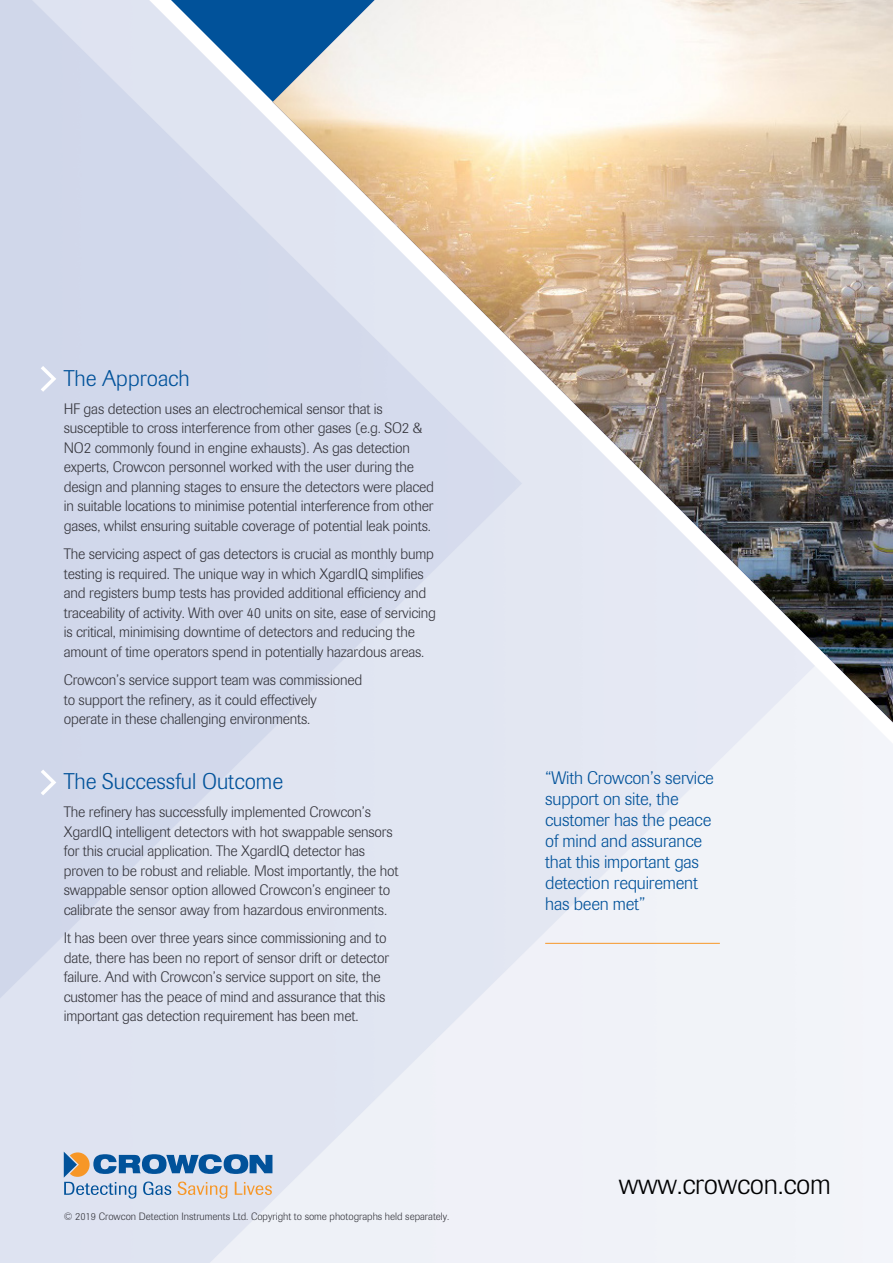
<style>
.page{position:relative;width:893px;height:1263px;background:#fff}
.page>*{position:absolute;margin:0;border:0;box-sizing:border-box;transform-origin:0 0}
.URL_-_White{font:300 28.5px "Imago";letter-spacing:-.01em;color:#000001}
.Header-_Blue_no_bull{font:300 22.5px "Imago";color:#01529a}
.Header-_Blue_bullet{font:300 22.5px "Imago";color:#01529a}
.t1{font:300 18px/21px "Imago";letter-spacing:-.01em;color:#01529a}
.Body_Text_-_Dark{font:300 15px/19.5px "Imago";letter-spacing:-.01em;color:#36363d}
.Copyright_-_white{font:300 10.5px "Imago";color:#36363d}
</style>
<div class="page">
<img style="left:0;top:0;width:893px;height:1263px">
<svg style="left:149px;top:0;width:744px;height:744px;background:#d7dded"></svg>
<svg style="left:171px;top:0;width:102px;height:503px;background:#c2cfe5"></svg>
<hr style="left:545px;top:943px;width:175px;height:1px;background:#f79727">
<img style="left:273px;top:0;width:620px;height:722px">
<svg style="left:41px;top:366px;width:15px;height:26px"></svg>
<svg style="left:41px;top:769px;width:15px;height:26px"></svg>
<svg style="left:64px;top:1151px;width:208px;height:47px;background:#a0b3c9"></svg>
<p class="Header-_Blue_bullet" style="left:64px;top:365px;width:128px">The Approach</p>
<p class="Body_Text_-_Dark" style="left:64px;top:399px;width:372px">HF gas detection uses an electrochemical sensor that is susceptible to cross interference from other gases (e.g. SO2 &amp; NO2 commonly found in engine exhausts). As gas detection experts, Crowcon personnel worked with the user during the design and planning stages to ensure the detectors were placed in suitable locations to minimise potential interference from other gases, whilst ensuring suitable coverage of potential leak points.</p>
<p class="Body_Text_-_Dark" style="left:64px;top:544px;width:374px">The servicing aspect of gas detectors is crucial as monthly bump testing is required. The unique way in which XgardIQ simplifies and registers bump tests has provided additional efficiency and traceability of activity. With over 40 units on site, ease of servicing is critical, minimising downtime of detectors and reducing the amount of time operators spend in potentially hazardous areas.</p>
<p class="Body_Text_-_Dark" style="left:64px;top:670px;width:300px">Crowcon’s service support team was commissioned to support the refinery, as it could effectively operate in these challenging environments.</p>
<p class="Header-_Blue_no_bull" style="left:64px;top:768px;width:221px">The Successful Outcome</p>
<p class="Body_Text_-_Dark" style="left:64px;top:802px;width:336px">The refinery has successfully implemented Crowcon’s XgardIQ intelligent detectors with hot swappable sensors for this crucial application. The XgardIQ detector has proven to be robust and reliable. Most importantly, the hot swappable sensor option allowed Crowcon’s engineer to calibrate the sensor away from hazardous environments.</p>
<p class="Body_Text_-_Dark" style="left:64px;top:928px;width:327px">It has been over three years since commissioning and to date, there has been no report of sensor drift or detector failure. And with Crowcon’s service support on site, the customer has the peace of mind and assurance that this important gas detection requirement has been met.</p>
<p class="Copyright_-_white" style="left:64px;top:1211px;width:387px">© 2019 Crowcon Detection Instruments Ltd. Copyright to some photographs held separately.</p>
<p class="t1" style="left:545px;top:767px;width:170px">“With Crowcon’s service support on site, the customer has the peace of mind and assurance that this important gas detection requirement has been met”</p>
<p class="URL_-_White" style="left:619px;top:1168px;width:214px">www.crowcon.com</p>
</div>
